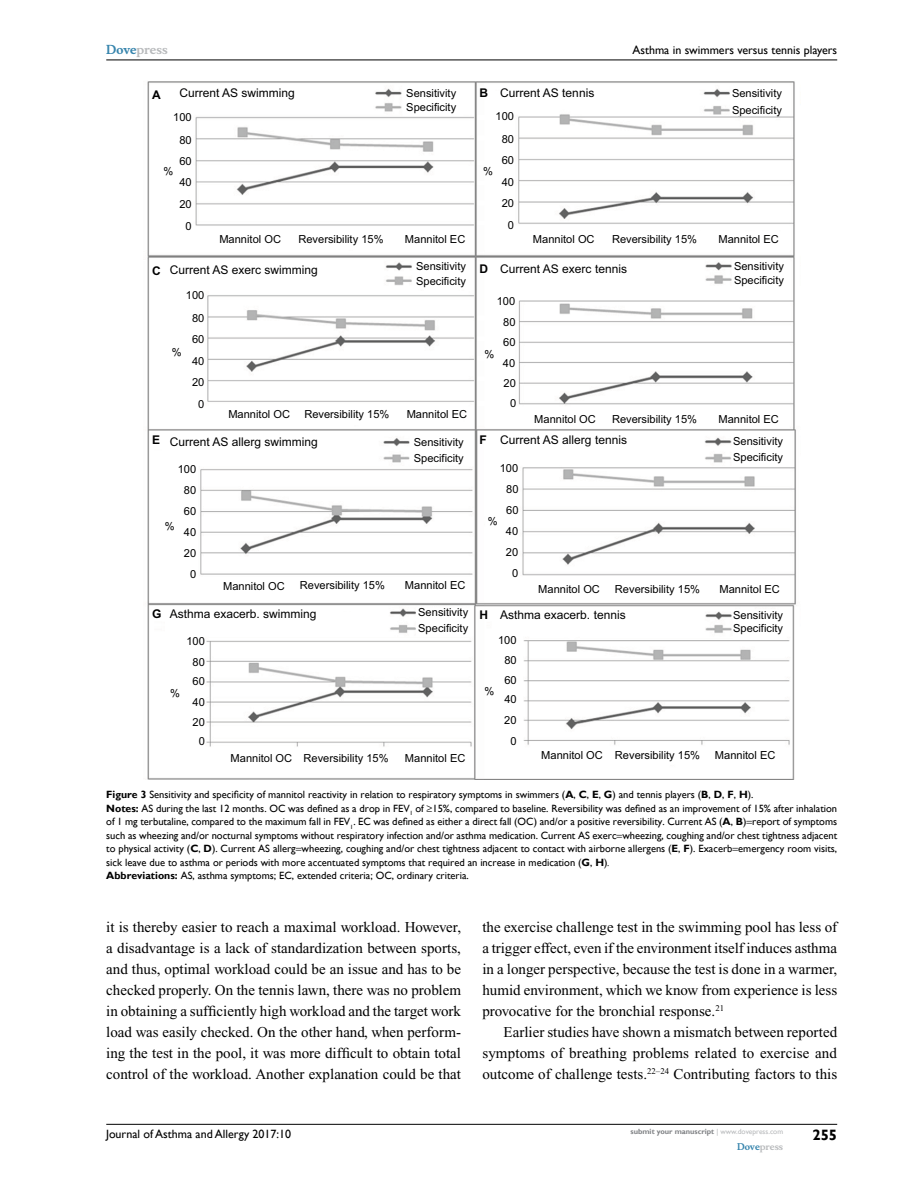
<style>
.page{position:relative;width:918px;height:1188px;background:#fff}
.page>*{position:absolute;margin:0;border:0;box-sizing:border-box;transform-origin:0 0}
.t1{font:15px/21px "Times New Roman";color:#000;text-align:justify}
.t2{font:700 15px "Gill Sans";color:#000}
.t3{font:12px "Arial";color:#000}
.t4{font:12px "Gill Sans";color:#000}
.t5{font:700 12px "Musee";color:#b8babc}
.t6{font:700 12px "Arial";color:#000}
.t7{font:11.1px/16.2px "Arial";color:#000}
.t8{font:10.5px/13.5px "Gill Sans";color:#000}
.t9{font:700 9px "Musee";color:#b8babc}
.t10{font:700 7.5px "Gill Sans";color:#808285}
.s1{color:#3785ad}
.s2{font-weight:700}
.s3{font-style:italic}
.s4{font-weight:400;color:#b8babc}
</style>
<div class="page">
<hr style="left:106px;top:1124px;width:731px;height:1px;background:#000">
<hr style="left:106px;top:60px;width:731px;height:1px;background:#000">
<img style="left:147px;top:81px;width:649px;height:698px">
<p class="t5" style="left:106px;top:43px;width:63px"><span class="s1">Dove</span>press</p>
<p class="t6" style="left:152px;top:86px;width:10px">A</p>
<p class="t3" style="left:179px;top:85px;width:117px">Current AS swimming</p>
<p class="t6" style="left:480px;top:84px;width:10px">B</p>
<p class="t7" style="left:406px;top:86px;width:51px;line-height:14.2px">Sensitivity<br>Specificity</p>
<p class="t7" style="left:173px;top:109px;width:20px">100</p>
<p class="t3" style="left:500px;top:85px;width:96px">Current AS tennis</p>
<p class="t7" style="left:496px;top:108px;width:20px">100</p>
<p class="t7" style="left:179px;top:132px;width:14px">80</p>
<p class="t7" style="left:502px;top:131px;width:14px">80</p>
<p class="t7" style="left:179px;top:153px;width:14px">60</p>
<p class="t7" style="left:164px;top:163px;width:11px">%</p>
<p class="t7" style="left:179px;top:174px;width:14px">40</p>
<p class="t7" style="left:483px;top:163px;width:11px">%</p>
<p class="t7" style="left:502px;top:152px;width:14px">60</p>
<p class="t7" style="left:502px;top:174px;width:14px">40</p>
<p class="t7" style="left:179px;top:195px;width:14px">20</p>
<p class="t7" style="left:502px;top:195px;width:14px">20</p>
<p class="t7" style="left:186px;top:218px;width:8px">0</p>
<p class="t7" style="left:508px;top:217px;width:8px">0</p>
<p class="t7" style="left:219px;top:230px;width:63px">Mannitol OC</p>
<p class="t7" style="left:298px;top:230px;width:87px">Reversibility 15%</p>
<p class="t7" style="left:405px;top:230px;width:62px">Mannitol EC</p>
<p class="t7" style="left:533px;top:231px;width:63px">Mannitol OC</p>
<p class="t4" style="left:632px;top:43px;width:206px">Asthma in swimmers versus tennis players</p>
<p class="t7" style="left:732px;top:85px;width:51px">Sensitivity<br>Specificity</p>
<p class="t7" style="left:612px;top:231px;width:87px">Reversibility 15%</p>
<p class="t7" style="left:719px;top:231px;width:62px">Mannitol EC</p>
<p class="t7" style="left:416px;top:259px;width:51px;line-height:14.5px">Sensitivity<br>Specificity</p>
<p class="t6" style="left:152px;top:263px;width:10px">C</p>
<p class="t6" style="left:480px;top:261px;width:10px">D</p>
<p class="t3" style="left:170px;top:261px;width:150px">Current AS exerc swimming</p>
<p class="t3" style="left:500px;top:261px;width:128px">Current AS exerc tennis</p>
<p class="t7" style="left:186px;top:287px;width:20px">100</p>
<p class="t7" style="left:497px;top:293px;width:20px">100</p>
<p class="t7" style="left:192px;top:310px;width:14px">80</p>
<p class="t7" style="left:503px;top:314px;width:14px">80</p>
<p class="t7" style="left:172px;top:344px;width:11px">%</p>
<p class="t7" style="left:192px;top:331px;width:14px">60</p>
<p class="t7" style="left:192px;top:352px;width:14px">40</p>
<p class="t7" style="left:192px;top:373px;width:14px">20</p>
<p class="t7" style="left:198px;top:396px;width:8px">0</p>
<p class="t7" style="left:485px;top:345px;width:11px">%</p>
<p class="t7" style="left:503px;top:334px;width:14px">60</p>
<p class="t7" style="left:503px;top:355px;width:14px">40</p>
<p class="t7" style="left:504px;top:374px;width:14px">20</p>
<p class="t7" style="left:510px;top:395px;width:8px">0</p>
<p class="t7" style="left:734px;top:260px;width:51px;line-height:13.2px">Sensitivity<br>Specificity</p>
<p class="t7" style="left:228px;top:406px;width:63px">Mannitol OC</p>
<p class="t7" style="left:304px;top:406px;width:87px">Reversibility 15%</p>
<p class="t7" style="left:407px;top:406px;width:62px">Mannitol EC</p>
<p class="t7" style="left:534px;top:411px;width:63px">Mannitol OC</p>
<p class="t7" style="left:612px;top:411px;width:87px">Reversibility 15%</p>
<p class="t7" style="left:719px;top:411px;width:62px">Mannitol EC</p>
<p class="t6" style="left:152px;top:431px;width:10px">E</p>
<p class="t6" style="left:480px;top:431px;width:9px">F</p>
<p class="t3" style="left:170px;top:433px;width:150px">Current AS allerg swimming</p>
<p class="t7" style="left:414px;top:434px;width:51px">Sensitivity<br>Specificity</p>
<p class="t7" style="left:178px;top:461px;width:20px">100</p>
<p class="t3" style="left:500px;top:431px;width:128px">Current AS allerg tennis</p>
<p class="t7" style="left:500px;top:460px;width:20px">100</p>
<p class="t7" style="left:733px;top:433px;width:51px">Sensitivity<br>Specificity</p>
<p class="t7" style="left:184px;top:482px;width:14px">80</p>
<p class="t7" style="left:506px;top:481px;width:14px">80</p>
<p class="t7" style="left:165px;top:518px;width:11px">%</p>
<p class="t7" style="left:184px;top:503px;width:14px">60</p>
<p class="t7" style="left:184px;top:524px;width:14px">40</p>
<p class="t7" style="left:184px;top:545px;width:14px">20</p>
<p class="t7" style="left:190px;top:566px;width:8px">0</p>
<p class="t7" style="left:223px;top:578px;width:63px">Mannitol OC</p>
<p class="t7" style="left:300px;top:577px;width:87px">Reversibility 15%</p>
<p class="t7" style="left:405px;top:577px;width:62px">Mannitol EC</p>
<p class="t7" style="left:488px;top:512px;width:11px">%</p>
<p class="t7" style="left:506px;top:502px;width:14px">60</p>
<p class="t7" style="left:506px;top:523px;width:14px">40</p>
<p class="t7" style="left:506px;top:544px;width:14px">20</p>
<p class="t7" style="left:512px;top:565px;width:8px">0</p>
<p class="t7" style="left:538px;top:581px;width:63px">Mannitol OC</p>
<p class="t7" style="left:615px;top:581px;width:87px">Reversibility 15%</p>
<p class="t7" style="left:720px;top:581px;width:62px">Mannitol EC</p>
<p class="t7" style="left:418px;top:604px;width:51px;line-height:15.8px">Sensitivity<br>Specificity</p>
<p class="t6" style="left:152px;top:605px;width:11px">G</p>
<p class="t6" style="left:480px;top:606px;width:10px">H</p>
<p class="t3" style="left:170px;top:606px;width:148px">Asthma exacerb. swimming</p>
<p class="t3" style="left:500px;top:606px;width:127px">Asthma exacerb. tennis</p>
<p class="t7" style="left:170px;top:685px;width:11px">%</p>
<p class="t7" style="left:186px;top:633px;width:20px">100</p>
<p class="t7" style="left:193px;top:654px;width:14px">80</p>
<p class="t7" style="left:193px;top:673px;width:14px">60</p>
<p class="t7" style="left:193px;top:694px;width:14px">40</p>
<p class="t7" style="left:193px;top:714px;width:14px">20</p>
<p class="t7" style="left:199px;top:733px;width:8px">0</p>
<p class="t7" style="left:498px;top:632px;width:20px">100</p>
<p class="t7" style="left:504px;top:652px;width:14px">80</p>
<p class="t7" style="left:485px;top:683px;width:11px">%</p>
<p class="t7" style="left:504px;top:672px;width:14px">60</p>
<p class="t7" style="left:504px;top:691px;width:14px">40</p>
<p class="t7" style="left:504px;top:712px;width:14px">20</p>
<p class="t7" style="left:510px;top:733px;width:8px">0</p>
<p class="t7" style="left:733px;top:608px;width:51px;line-height:13.6px">Sensitivity<br>Specificity</p>
<p class="t7" style="left:231px;top:750px;width:63px">Mannitol OC</p>
<p class="t7" style="left:615px;top:747px;width:87px">Reversibility 15%</p>
<p class="t7" style="left:715px;top:747px;width:62px">Mannitol EC</p>
<p class="t7" style="left:541px;top:747px;width:63px">Mannitol OC</p>
<p class="t7" style="left:304px;top:750px;width:87px">Reversibility 15%</p>
<p class="t7" style="left:405px;top:750px;width:62px">Mannitol EC</p>
<p class="t8" style="left:106px;top:788px;width:732px"><span class="s2">Figure 3</span> Sensitivity and specificity of mannitol reactivity in relation to respiratory symptoms in swimmers (<span class="s2">A</span>, <span class="s2">C</span>, <span class="s2">E</span>, <span class="s2">G</span>) and tennis players (<span class="s2">B</span>, <span class="s2">D</span>, <span class="s2">F</span>, <span class="s2">H</span>).<br><span class="s2">Notes:</span> AS during the last 12 months. OC was defined as a drop in FEV<sub>1</sub> of ≥15%, compared to baseline. Reversibility was defined as an improvement of 15% after inhalation of 1 mg terbutaline, compared to the maximum fall in FEV<sub>1</sub>. EC was defined as either a direct fall (OC) and/or a positive reversibility. Current AS (<span class="s2">A</span>, <span class="s2">B</span>) report of symptoms such as wheezing and/or nocturnal symptoms without respiratory infection and/or asthma medication. Current AS exerc wheezing, coughing and/or chest tightness adjacent to physical activity (<span class="s2">C</span>, <span class="s2">D</span>). Current AS allerg wheezing, coughing and/or chest tightness adjacent to contact with airborne allergens (<span class="s2">E</span>, <span class="s2">F</span>). Exacerb emergency room visits, sick leave due to asthma or periods with more accentuated symptoms that required an increase in medication (<span class="s2">G</span>, <span class="s2">H</span>)<span class="s3">.<br></span><span class="s2">Abbreviations:</span> AS, asthma symptoms; EC, extended criteria; OC, ordinary criteria.</p>
<p class="t1" style="left:106px;top:917px;width:356px">it is thereby easier to reach a maximal workload. However, a disadvantage is a lack of standardization between sports, and thus, optimal workload could be an issue and has to be checked properly. On the tennis lawn, there was no problem in obtaining a sufficiently high workload and the target work load was easily checked. On the other hand, when perform&shy;ing the test in the pool, it was more difficult to obtain total control of the workload. Another explanation could be that</p>
<p class="t1" style="left:482px;top:917px;width:356px">the exercise challenge test in the swimming pool has less of a trigger effect, even if the environment itself induces asthma in a longer perspective, because the test is done in a warmer, humid environment, which we know from experience is less provocative for the bronchial response.<sup>21</sup></p>
<h1 class="t1" style="left:482px;top:1022px;width:356px;text-indent:21px">Earlier studies have shown a mismatch between reported symptoms of breathing problems related to exercise and outcome of challenge tests.<sup>22–24</sup> Contributing factors to this</h1>
<p class="t4" style="left:106px;top:1127px;width:187px">Journal of Asthma and Allergy 2017:10</p>
<p class="t10" style="left:631px;top:1127px;width:154px">submit your manuscript <span class="s4">| www.dovepress.com</span></p>
<p class="t9" style="left:737px;top:1141px;width:48px"><span class="s1">Dove</span>press</p>
<h1 class="t2" style="left:812px;top:1126px;width:26px">255</h1>
</div>
